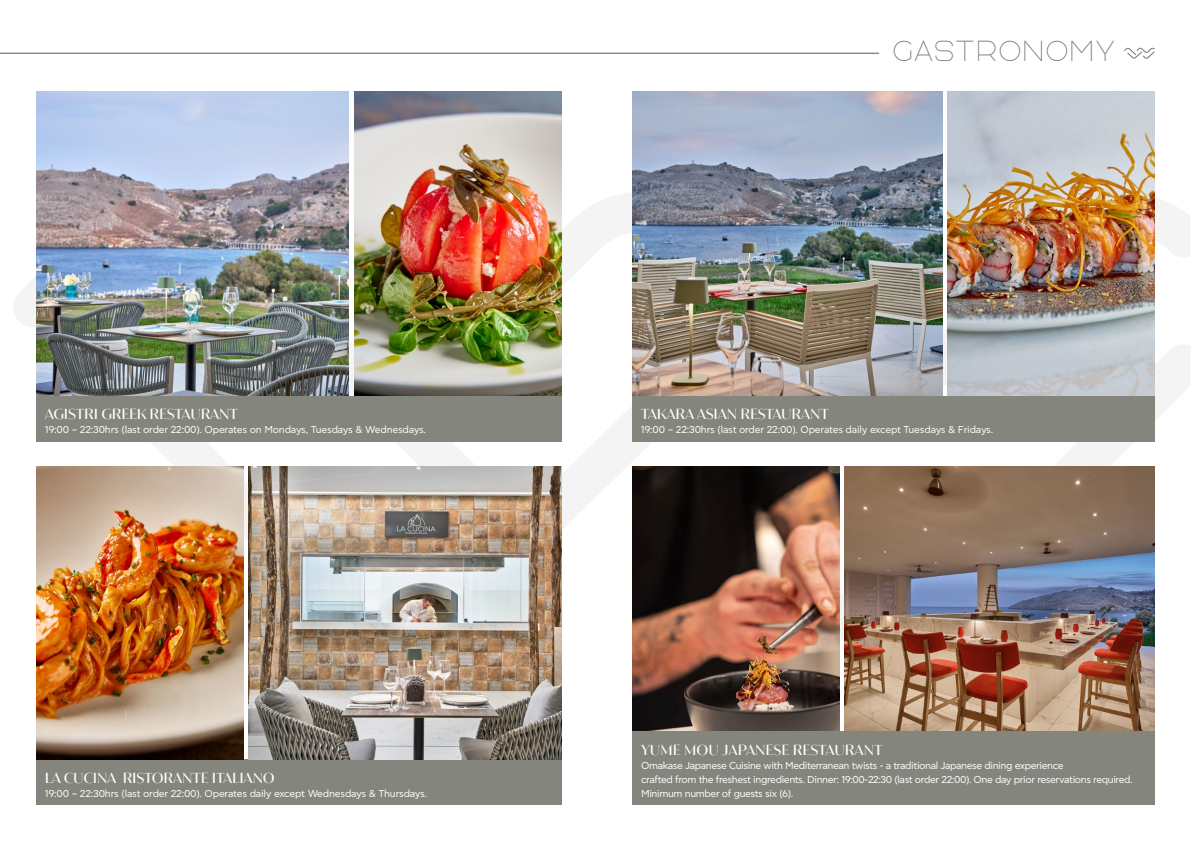
<style>
.page{position:relative;width:1191px;height:842px;background:#fff}
.page>*{position:absolute;margin:0;border:0;box-sizing:border-box;transform-origin:0 0}
.t1{font:29px "Agelast";letter-spacing:.06em;color:#6d7373}
.t2{font:500 15px "Aguila";letter-spacing:-.01em;color:#fff}
.t3{font:10px/14px "Asty CF Std";letter-spacing:-.04em;color:#fff}
.t4{font:10px "Asty CF Std";letter-spacing:-.02em;color:#fff}
</style>
<div class="page">
<svg style="left:14px;top:277px;width:340px;height:165px"></svg>
<svg style="left:561px;top:192px;width:630px;height:160px"></svg>
<svg style="left:741px;top:342px;width:450px;height:308px"></svg>
<svg style="left:136px;top:352px;width:579px;height:296px"></svg>
<img style="left:632px;top:466px;width:207px;height:265px">
<div style="left:36px;top:396px;width:525px;height:45px;background:#84867e"></div>
<div style="left:36px;top:759px;width:525px;height:46px;background:#84867e"></div>
<svg style="left:1124px;top:48px;width:30px;height:11px"></svg>
<hr style="left:0;top:53px;width:879px;height:1px;background:#5b5e53">
<img style="left:947px;top:92px;width:207px;height:304px">
<div style="left:632px;top:396px;width:522px;height:45px;background:#84867e"></div>
<img style="left:844px;top:466px;width:310px;height:265px">
<img style="left:632px;top:92px;width:310px;height:304px">
<div style="left:632px;top:731px;width:522px;height:74px;background:#84867e"></div>
<img style="left:354px;top:92px;width:207px;height:304px">
<img style="left:36px;top:92px;width:313px;height:304px">
<img style="left:36px;top:466px;width:207px;height:293px">
<img style="left:249px;top:466px;width:312px;height:293px">
<h2 class="t2" style="left:45px;top:404px;width:195px">AGISTRI GREEK RESTAURANT</h2>
<p class="t4" style="left:45px;top:424px;width:383px">19:00 – 22:30hrs (last order 22:00). Operates on Mondays, Tuesdays &amp; Wednesdays.</p>
<h2 class="t2" style="left:45px;top:768px;width:232px">LA CUCINA RISTORANTE ITALIANO</h2>
<p class="t4" style="left:45px;top:788px;width:384px">19:00 – 22:30hrs (last order 22:00). Operates daily except Wednesdays &amp; Thursdays.</p>
<h1 class="t1" style="left:892px;top:41px;width:225px">GASTRONOMY</h1>
<h2 class="t2" style="left:640px;top:404px;width:190px">TAKARA ASIAN RESTAURANT</h2>
<p class="t4" style="left:640px;top:424px;width:354px">19:00 – 22:30hrs (last order 22:00). Operates daily except Tuesdays &amp; Fridays.</p>
<h2 class="t2" style="left:641px;top:740px;width:243px">YUME MOU JAPANESE RESTAURANT</h2>
<p class="t3" style="left:641px;top:758px;width:493px">Omakase Japanese Cuisine with Mediterranean twists - a traditional Japanese dining experience<br>crafted from the freshest ingredients. Dinner: 19:00-22:30 (last order 22:00). One day prior reservations required.<br>Minimum number of guests six (6).</p>
</div>
